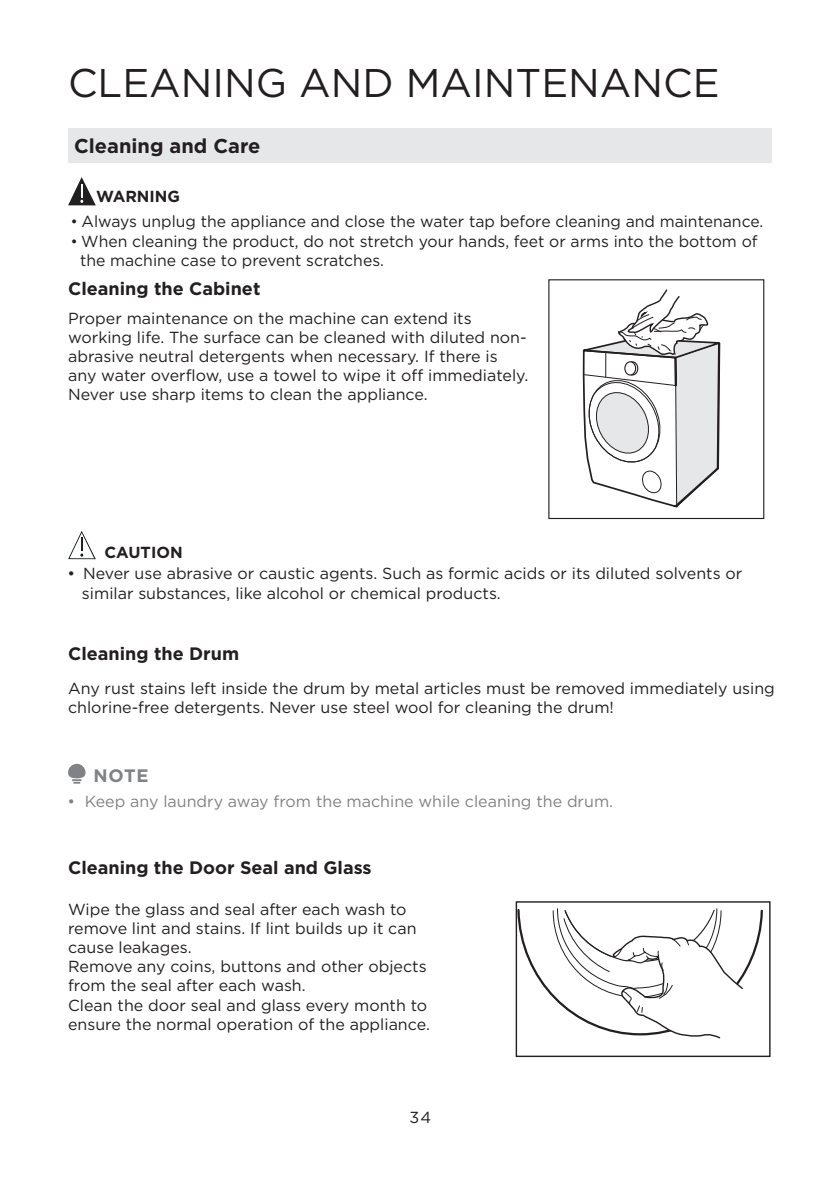
<style>
.page{position:relative;width:840px;height:1191px;background:#fff}
.page>*{position:absolute;margin:0;border:0;box-sizing:border-box;transform-origin:0 0}
.t1{font:40px "Gotham";color:#231f20}
.t2{font:700 20px "Gotham";color:#231f20}
.t3{font:700 18px "Gotham";color:#231f20}
.t4{font:700 18px "Gotham";color:#808285}
.t5{font:16px/19.2px "Gotham";color:#231f20}
.t6{font:16px "Gotham";color:#808285}
.t7{font:700 16px "Gotham";color:#231f20}
.t8{font:700 16px "Gotham";color:#231f20}
.t9{font:16px "Gotham";color:#231f20}
.s1{font-family:"Arial Unicode MS"}
</style>
<div class="page">
<div style="left:68px;top:128px;width:703px;height:34px;background:#e6e7e9"></div>
<svg style="left:517px;top:907px;width:246px;height:132px"></svg>
<div style="left:548px;top:279px;width:215px;height:240px;border:1px solid #231f20"></div>
<div style="left:515px;top:901px;width:255px;height:156px;border:1px solid #231f20"></div>
<svg style="left:68px;top:764px;width:17px;height:19px"></svg>
<svg style="left:68px;top:177px;width:28px;height:28px"></svg>
<svg style="left:68px;top:531px;width:28px;height:28px"></svg>
<svg style="left:582px;top:289px;width:139px;height:219px"></svg>
<h1 class="t1" style="left:68px;top:67px;width:652px">CLEANING AND MAINTENANCE</h1>
<p class="t2" style="left:74px;top:138px;width:188px">Cleaning and Care</p>
<p class="t7" style="left:96px;top:190px;width:85px">WARNING</p>
<p class="t5" style="left:71px;top:213px;width:693px"><span class="s1">•</span> Always unplug the appliance and close the water tap before cleaning and maintenance.</p>
<p class="t5" style="left:80px;top:232px;width:678px;text-indent:-9px"><span class="s1">•</span> When cleaning the product, do not stretch your hands, feet or arms into the bottom of the machine case to prevent scratches.</p>
<p class="t3" style="left:68px;top:282px;width:194px">Cleaning the Cabinet</p>
<p class="t5" style="left:68px;top:309px;width:461px">Proper maintenance on the machine can extend its working life. The surface can be cleaned with diluted non&shy;abrasive neutral detergents when necessary. If there is any water overflow, use a towel to wipe it off immediately.<br>Never use sharp items to clean the appliance.</p>
<p class="t8" style="left:104px;top:545px;width:80px">CAUTION</p>
<p class="t5" style="left:82px;top:565px;width:661px;text-indent:-14px">• Never use abrasive or caustic agents. Such as formic acids or its diluted solvents or similar substances, like alcohol or chemical products.</p>
<p class="t3" style="left:68px;top:647px;width:172px">Cleaning the Drum</p>
<p class="t5" style="left:68px;top:679px;width:708px">Any rust stains left inside the drum by metal articles must be removed immediately using chlorine-free detergents. Never use steel wool for cleaning the drum!</p>
<p class="t4" style="left:93px;top:768px;width:57px">NOTE</p>
<p class="t6" style="left:67px;top:795px;width:547px">• Keep any laundry away from the machine while cleaning the drum.</p>
<p class="t3" style="left:68px;top:860px;width:305px">Cleaning the Door Seal and Glass</p>
<p class="t5" style="left:68px;top:900px;width:363px">Wipe the glass and seal after each wash to remove lint and stains. If lint builds up it can cause leakages.<br>Remove any coins, buttons and other objects from the seal after each wash.<br>Clean the door seal and glass every month to ensure the normal operation of the appliance.</p>
<p class="t9" style="left:409px;top:1110px;width:23px">34</p>
</div>
